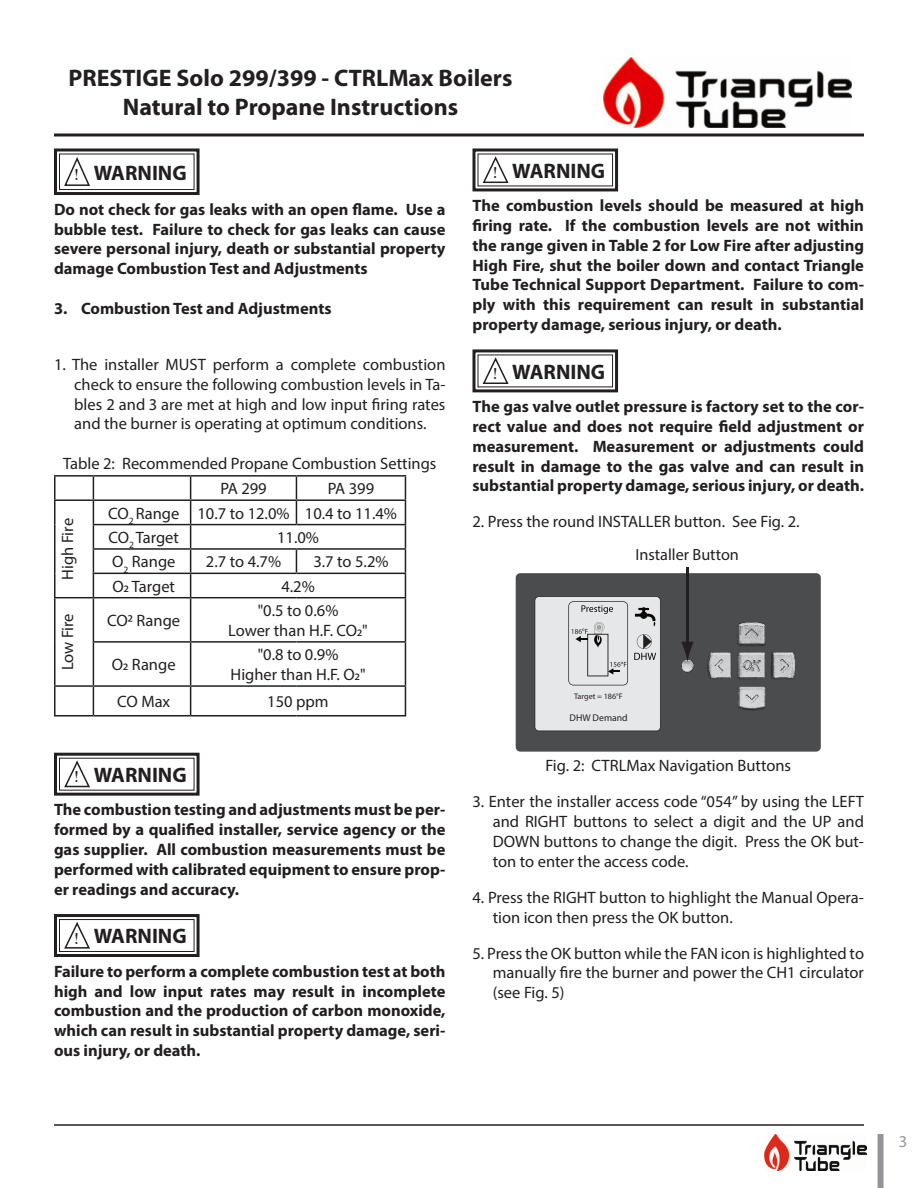
<style>
.page{position:relative;width:918px;height:1188px;background:#fff}
.page>*{position:absolute;margin:0;border:0;box-sizing:border-box;transform-origin:0 0}
.t1{font:700 24px/28.8px "Myriad Pro";color:#231f20;text-align:center}
.Warning{font:700 21px "Myriad Pro";color:#231f20}
.Warning-2{font:700 16.5px/19.8px "Myriad Pro";color:#231f20;text-align:justify}
.Level_2{font:16.5px/19.8px "Myriad Pro";color:#231f20;text-align:justify}
.Warning-3{font:16.5px "Bask Old Face";color:#231f20}
.t2{font:16.5px "Myriad Pro";color:#939598}
.t3{font:16.2px "Myriad Pro";color:#231f20}
.t4{font:9.75px "Myriad Pro";color:#231f20}
.t5{font:8.1px "Myriad Pro";color:#231f20}
</style>
<div class="page">
<hr style="left:54px;top:134px;width:810px;height:2px;background:#231f20">
<img style="left:604px;top:57px;width:247px;height:70px">
<div style="left:878px;top:1134px;width:6px;height:54px;background:#939598"></div>
<img style="left:764px;top:1134px;width:102px;height:36px">
<hr style="left:54px;top:1124px;width:810px;height:2px;background:#231f20">
<svg style="left:54px;top:148px;width:146px;height:47px"></svg>
<hr style="left:54px;top:475px;width:39px;height:2px;background:#231f20">
<hr style="left:54px;top:477px;width:2px;height:22px;background:#231f20">
<hr style="left:93px;top:475px;width:98px;height:2px;background:#231f20">
<hr style="left:191px;top:475px;width:105px;height:2px;background:#231f20">
<hr style="left:296px;top:475px;width:110px;height:2px;background:#231f20">
<hr style="left:54px;top:499px;width:39px;height:2px;background:#231f20">
<hr style="left:54px;top:501px;width:2px;height:24px;background:#231f20">
<hr style="left:93px;top:499px;width:98px;height:2px;background:#231f20">
<hr style="left:191px;top:499px;width:105px;height:2px;background:#231f20">
<hr style="left:296px;top:499px;width:110px;height:2px;background:#231f20">
<svg style="left:296px;top:477px;width:1px;height:47px"></svg>
<hr style="left:54px;top:525px;width:2px;height:24px;background:#231f20">
<hr style="left:93px;top:524px;width:98px;height:1px;background:#231f20">
<hr style="left:191px;top:524px;width:105px;height:1px;background:#231f20">
<hr style="left:296px;top:524px;width:110px;height:1px;background:#231f20">
<hr style="left:54px;top:549px;width:2px;height:24px;background:#231f20">
<hr style="left:93px;top:548px;width:98px;height:2px;background:#231f20">
<hr style="left:191px;top:548px;width:105px;height:2px;background:#231f20">
<hr style="left:296px;top:548px;width:110px;height:2px;background:#231f20">
<svg style="left:296px;top:550px;width:1px;height:23px"></svg>
<hr style="left:54px;top:573px;width:2px;height:24px;background:#231f20">
<hr style="left:93px;top:573px;width:98px;height:1px;background:#231f20">
<svg style="left:93px;top:477px;width:1px;height:120px"></svg>
<hr style="left:191px;top:573px;width:105px;height:1px;background:#231f20">
<svg style="left:190px;top:477px;width:1px;height:120px"></svg>
<hr style="left:296px;top:573px;width:110px;height:1px;background:#231f20">
<svg style="left:405px;top:477px;width:1px;height:120px"></svg>
<hr style="left:54px;top:597px;width:39px;height:1px;background:#231f20">
<hr style="left:54px;top:598px;width:2px;height:44px;background:#231f20">
<hr style="left:93px;top:597px;width:98px;height:1px;background:#231f20">
<hr style="left:93px;top:598px;width:1px;height:43px;background:#231f20">
<hr style="left:191px;top:597px;width:105px;height:1px;background:#231f20">
<hr style="left:190px;top:598px;width:1px;height:43px;background:#231f20">
<hr style="left:296px;top:597px;width:110px;height:1px;background:#231f20">
<hr style="left:405px;top:598px;width:1px;height:43px;background:#231f20">
<hr style="left:54px;top:642px;width:2px;height:43px;background:#231f20">
<hr style="left:93px;top:641px;width:98px;height:2px;background:#231f20">
<hr style="left:93px;top:643px;width:1px;height:42px;background:#231f20">
<hr style="left:191px;top:641px;width:105px;height:2px;background:#231f20">
<hr style="left:190px;top:643px;width:1px;height:42px;background:#231f20">
<hr style="left:296px;top:641px;width:110px;height:2px;background:#231f20">
<hr style="left:405px;top:643px;width:1px;height:42px;background:#231f20">
<hr style="left:54px;top:685px;width:39px;height:2px;background:#231f20">
<hr style="left:54px;top:687px;width:2px;height:28px;background:#231f20">
<hr style="left:93px;top:685px;width:98px;height:2px;background:#231f20">
<svg style="left:93px;top:687px;width:1px;height:28px"></svg>
<hr style="left:191px;top:685px;width:105px;height:2px;background:#231f20">
<svg style="left:190px;top:687px;width:1px;height:28px"></svg>
<hr style="left:296px;top:685px;width:110px;height:2px;background:#231f20">
<svg style="left:405px;top:687px;width:1px;height:28px"></svg>
<hr style="left:54px;top:715px;width:39px;height:2px;background:#231f20">
<hr style="left:93px;top:715px;width:98px;height:2px;background:#231f20">
<hr style="left:191px;top:715px;width:105px;height:2px;background:#231f20">
<hr style="left:296px;top:715px;width:110px;height:2px;background:#231f20">
<svg style="left:54px;top:752px;width:146px;height:44px"></svg>
<svg style="left:54px;top:914px;width:146px;height:43px"></svg>
<svg style="left:472px;top:148px;width:147px;height:44px"></svg>
<svg style="left:472px;top:349px;width:147px;height:44px"></svg>
<div style="left:516px;top:573px;width:305px;height:179px;background:#4b4c4d;border-radius:5px"></div>
<svg style="left:535px;top:596px;width:126px;height:135px;background:#d8d9db"></svg>
<img style="left:681px;top:622px;width:115px;height:89px">
<hr style="left:686px;top:567px;width:3px;height:79px;background:#231f20">
<svg style="left:681px;top:642px;width:13px;height:20px"></svg>
<h1 class="t1" style="left:69px;top:64px;width:445px">PRESTIGE Solo 299/399 - CTRLMax Boilers<br>Natural to Propane Instructions</h1>
<p class="Warning-3" style="left:75px;top:166px;width:6px">!</p>
<p class="Warning" style="left:94px;top:161px;width:95px">WARNING</p>
<p class="Warning-2" style="left:54px;top:200px;width:393px">Do not check for gas leaks with an open flame. Use a bubble test. Failure to check for gas leaks can cause severe personal injury, death or substantial property damage Combustion Test and Adjustments</p>
<p class="Warning-2" style="left:54px;top:299px;width:279px">3. Combustion Test and Adjustments</p>
<p class="Level_2" style="left:74px;top:354px;width:373px;text-indent:-20px">1. The installer MUST perform a complete combustion check to ensure the following combustion levels in Ta&shy;bles 2 and 3 are met at high and low input firing rates and the burner is operating at optimum conditions.</p>
<p class="Level_2" style="left:63px;top:453px;width:375px">Table 2: Recommended Propane Combustion Settings</p>
<p class="Level_2" style="left:220px;top:479px;width:48px">PA 299</p>
<p class="Level_2" style="left:328px;top:479px;width:48px">PA 399</p>
<p class="Level_2" style="left:57px;top:580px;width:63px;rotate:-90deg">High Fire</p>
<p class="Level_2" style="left:108px;top:503px;width:73px">CO<sub>2</sub> Range</p>
<p class="Level_2" style="left:197px;top:503px;width:94px">10.7 to 12.0%</p>
<p class="Level_2" style="left:305px;top:503px;width:94px">10.4 to 11.4%</p>
<p class="Level_2" style="left:109px;top:527px;width:72px">CO<sub>2</sub> Target</p>
<p class="Level_2" style="left:277px;top:527px;width:43px">11.0%</p>
<p class="Level_2" style="left:112px;top:552px;width:65px">O<sub>2</sub> Range</p>
<p class="Level_2" style="left:206px;top:552px;width:77px">2.7 to 4.7%</p>
<p class="Level_2" style="left:313px;top:552px;width:77px">3.7 to 5.2%</p>
<p class="Level_2" style="left:112px;top:576px;width:64px">O2 Target</p>
<p class="Level_2" style="left:281px;top:576px;width:35px">4.2%</p>
<p class="Level_2" style="left:57px;top:670px;width:59px;rotate:-90deg">Low Fire</p>
<p class="Level_2" style="left:107px;top:610px;width:74px">CO2 Range</p>
<p class="Level_2" style="left:228px;top:600px;width:141px;text-align:center">"0.5 to 0.6%<br>Lower than H.F. CO2"</p>
<p class="Level_2" style="left:112px;top:654px;width:65px">O2 Range</p>
<p class="Level_2" style="left:230px;top:645px;width:137px;text-align:center">"0.8 to 0.9%<br>Higher than H.F. O2"</p>
<p class="Level_2" style="left:117px;top:691px;width:55px">CO Max</p>
<p class="Level_2" style="left:267px;top:691px;width:63px">150 ppm</p>
<p class="Warning-3" style="left:75px;top:768px;width:6px">!</p>
<p class="Warning" style="left:94px;top:763px;width:95px">WARNING</p>
<p class="Warning-2" style="left:54px;top:800px;width:393px">The combustion testing and adjustments must be per&shy;formed by a qualified installer, service agency or the gas supplier. All combustion measurements must be performed with calibrated equipment to ensure prop&shy;er readings and accuracy.</p>
<p class="Warning-3" style="left:75px;top:929px;width:6px">!</p>
<p class="Warning" style="left:94px;top:925px;width:95px">WARNING</p>
<p class="Warning-2" style="left:54px;top:962px;width:393px">Failure to perform a complete combustion test at both high and low input rates may result in incomplete combustion and the production of carbon monoxide, which can result in substantial property damage, seri&shy;ous injury, or death.</p>
<p class="Warning-3" style="left:493px;top:164px;width:6px">!</p>
<p class="Warning" style="left:512px;top:159px;width:95px">WARNING</p>
<p class="Warning-2" style="left:472px;top:196px;width:393px">The combustion levels should be measured at high firing rate. If the combustion levels are not within the range given in Table 2 for Low Fire after adjusting High Fire, shut the boiler down and contact Triangle Tube Technical Support Department. Failure to com&shy;ply with this requirement can result in substantial property damage, serious injury, or death.</p>
<p class="Warning-3" style="left:493px;top:365px;width:6px">!</p>
<p class="Warning" style="left:512px;top:360px;width:95px">WARNING</p>
<p class="Warning-2" style="left:472px;top:397px;width:393px">The gas valve outlet pressure is factory set to the cor&shy;rect value and does not require field adjustment or measurement. Measurement or adjustments could result in damage to the gas valve and can result in substantial property damage, serious injury, or death.</p>
<p class="Level_2" style="left:472px;top:512px;width:329px">2. Press the round INSTALLER button. See Fig. 2.</p>
<p class="t3" style="left:636px;top:545px;width:105px">Installer Button</p>
<p class="t5" style="left:574px;top:691px;width:50px">Target = 186°F</p>
<p class="t4" style="left:570px;top:712px;width:60px">DHW Demand</p>
<p class="Level_2" style="left:545px;top:756px;width:247px">Fig. 2: CTRLMax Navigation Buttons</p>
<p class="Level_2" style="left:493px;top:792px;width:373px;text-indent:-20px">3. Enter the installer access code “054” by using the LEFT and RIGHT buttons to select a digit and the UP and DOWN buttons to change the digit. Press the OK but&shy;ton to enter the access code.</p>
<p class="Level_2" style="left:493px;top:887px;width:373px;text-indent:-20px">4. Press the RIGHT button to highlight the Manual Opera&shy;tion icon then press the OK button.</p>
<p class="Level_2" style="left:493px;top:943px;width:373px;text-indent:-20px">5. Press the OK button while the FAN icon is highlighted to manually fire the burner and power the CH1 circulator (see Fig. 5)</p>
<p class="t2" style="left:899px;top:1132px;width:10px">3</p>
</div>
